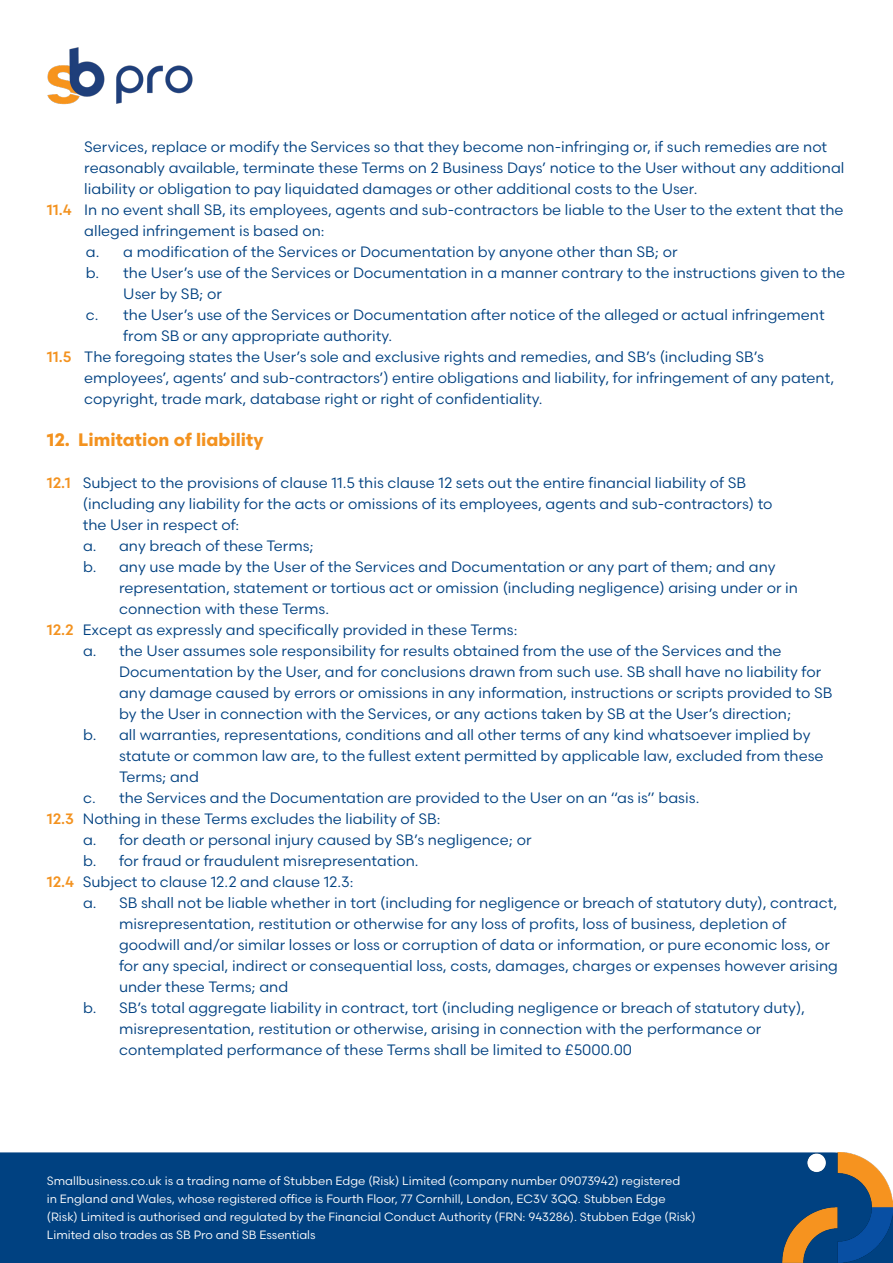
<style>
.page{position:relative;width:893px;height:1263px;background:#fff}
.page>*{position:absolute;margin:0;border:0;box-sizing:border-box;transform-origin:0 0}
.t1{font:700 18px "Scandia";color:#f3921f}
.t2{font:15px/21px "Scandia";color:#004181}
.t3{font:12px/18px "Scandia";color:#fff}
.s1{font-weight:500;color:#f3921f}
</style>
<div class="page">
<img style="left:47px;top:47px;width:146px;height:58px">
<div style="left:0;top:1152px;width:782px;height:111px;background:#004181"></div>
<img style="left:782px;top:1152px;width:111px;height:111px">
<p class="t2" style="left:84px;top:136px;width:762px">Services, replace or modify the Services so that they become non-infringing or, if such remedies are not reasonably available, terminate these Terms on 2 Business Days’ notice to the User without any additional liability or obligation to pay liquidated damages or other additional costs to the User.</p>
<p class="t2" style="left:84px;top:199px;width:761px;text-indent:-37px"><span class="s1">11.4</span> In no event shall SB, its employees, agents and sub-contractors be liable to the User to the extent that the alleged infringement is based on:</p>
<p class="t2" style="left:86px;top:241px;width:593px">a. a modification of the Services or Documentation by anyone other than SB; or</p>
<p class="t2" style="left:123px;top:262px;width:723px;text-indent:-37px">b. the User’s use of the Services or Documentation in a manner contrary to the instructions given to the<br>User by SB; or</p>
<p class="t2" style="left:123px;top:304px;width:703px;text-indent:-37px">c. the User’s use of the Services or Documentation after notice of the alleged or actual infringement from SB or any appropriate authority.</p>
<p class="t2" style="left:84px;top:346px;width:752px;text-indent:-37px"><span class="s1">11.5</span> The foregoing states the User’s sole and exclusive rights and remedies, and SB’s (including SB’s employees’, agents’ and sub-contractors’) entire obligations and liability, for infringement of any patent, copyright, trade mark, database right or right of confidentiality.</p>
<p class="t1" style="left:47px;top:428px;width:218px">12. Limitation of liability</p>
<p class="t2" style="left:47px;top:472px;width:701px"><span class="s1">12.1</span> Subject to the provisions of clause 11.5 this clause 12 sets out the entire financial liability of SB</p>
<p class="t2" style="left:83px;top:493px;width:691px">(including any liability for the acts or omissions of its employees, agents and sub-contractors) to</p>
<p class="t2" style="left:83px;top:514px;width:158px">the User in respect of:</p>
<p class="t2" style="left:83px;top:535px;width:232px">a. any breach of these Terms;</p>
<p class="t2" style="left:119px;top:556px;width:680px;text-indent:-36px">b. any use made by the User of the Services and Documentation or any part of them; and any representation, statement or tortious act or omission (including negligence) arising under or in connection with these Terms.</p>
<p class="t2" style="left:47px;top:619px;width:472px"><span class="s1">12.2</span> Except as expressly and specifically provided in these Terms:</p>
<p class="t2" style="left:119px;top:640px;width:715px;text-indent:-36px">a. the User assumes sole responsibility for results obtained from the use of the Services and the Documentation by the User, and for conclusions drawn from such use. SB shall have no liability for any damage caused by errors or omissions in any information, instructions or scripts provided to SB by the User in connection with the Services, or any actions taken by SB at the User’s direction;</p>
<p class="t2" style="left:119px;top:724px;width:706px;text-indent:-36px">b. all warranties, representations, conditions and all other terms of any kind whatsoever implied by statute or common law are, to the fullest extent permitted by applicable law, excluded from these<br>Terms; and</p>
<p class="t2" style="left:83px;top:787px;width:618px">c. the Services and the Documentation are provided to the User on an “as is” basis.</p>
<p class="t2" style="left:47px;top:808px;width:395px"><span class="s1">12.3</span> Nothing in these Terms excludes the liability of SB:</p>
<p class="t2" style="left:83px;top:829px;width:450px">a. for death or personal injury caused by SB’s negligence; or</p>
<p class="t2" style="left:83px;top:850px;width:337px">b. for fraud or fraudulent misrepresentation.</p>
<p class="t2" style="left:47px;top:871px;width:308px"><span class="s1">12.4</span> Subject to clause 12.2 and clause 12.3:</p>
<p class="t2" style="left:119px;top:892px;width:720px;text-indent:-36px">a. SB shall not be liable whether in tort (including for negligence or breach of statutory duty), contract, misrepresentation, restitution or otherwise for any loss of profits, loss of business, depletion of goodwill and/or similar losses or loss or corruption of data or information, or pure economic loss, or for any special, indirect or consequential loss, costs, damages, charges or expenses however arising under these Terms; and</p>
<p class="t2" style="left:119px;top:997px;width:688px;text-indent:-36px">b. SB’s total aggregate liability in contract, tort (including negligence or breach of statutory duty), misrepresentation, restitution or otherwise, arising in connection with the performance or contemplated performance of these Terms shall be limited to £5000.00</p>
<p class="t3" style="left:47px;top:1171px;width:650px">Smallbusiness.co.uk is a trading name of Stubben Edge (Risk) Limited (company number 09073942) registered<br>in England and Wales, whose registered office is Fourth Floor, 77 Cornhill, London, EC3V 3QQ. Stubben Edge (Risk) Limited is authorised and regulated by the Financial Conduct Authority (FRN: 943286). Stubben Edge (Risk)<br>Limited also trades as SB Pro and SB Essentials</p>
</div>
